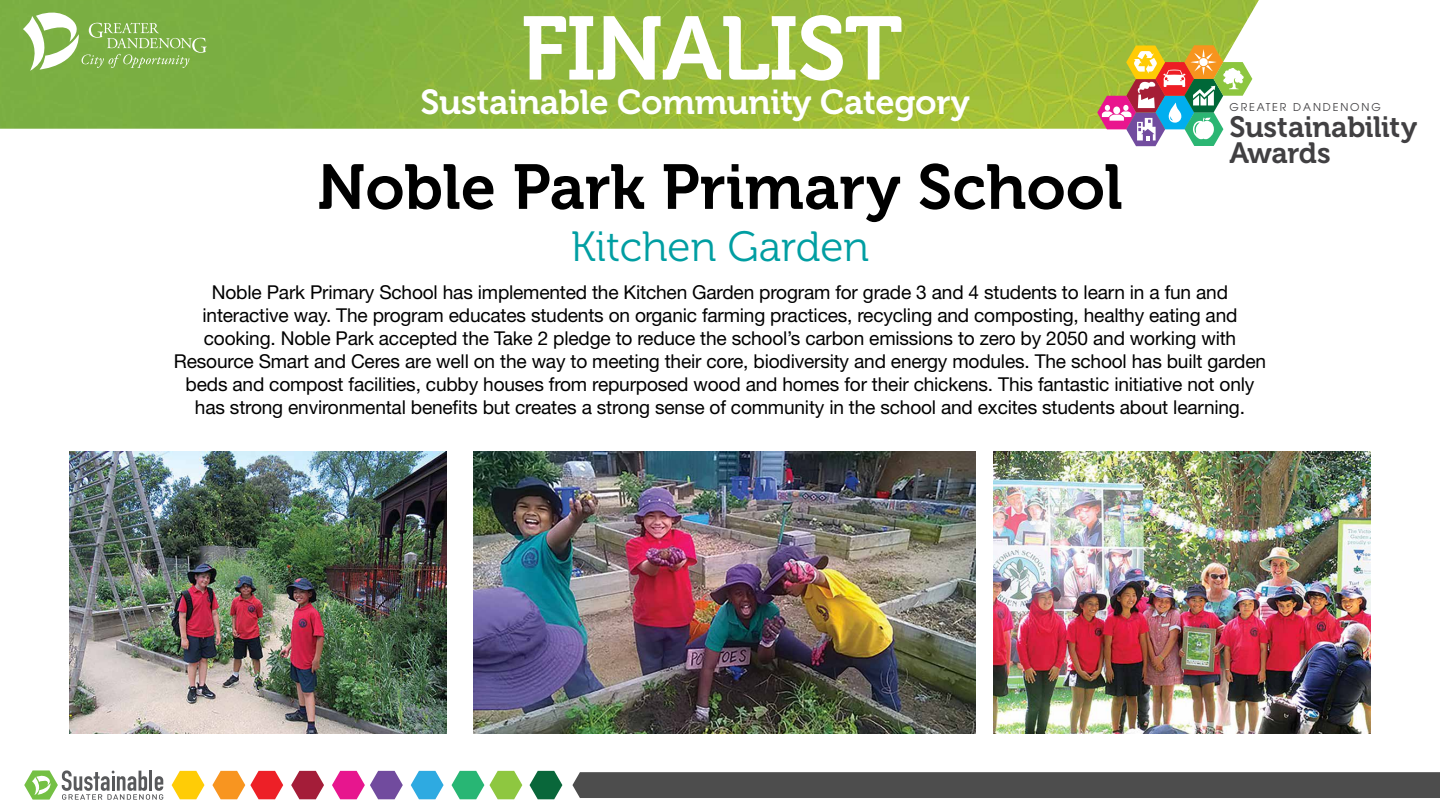
<style>
.page{position:relative;width:1440px;height:810px;background:#fff}
.page>*{position:absolute;margin:0;border:0;box-sizing:border-box;transform-origin:0 0}
.t1{font:89.4px "Museo 700";letter-spacing:-.02em;color:#fff}
.t2{font:63px "Museo 700";color:#000}
.t3{font:42.15px "Museo 300";color:#009ea2}
.t4{font:34.58px "Museo 700";letter-spacing:-.01em;color:#fff}
.t5{font:29.25px/25.6px "Museo 700";letter-spacing:-.015em;color:#414042}
.t6{font:19.12px/23px "Helvetica Neue";letter-spacing:-.01em;color:#000;text-align:center}
.t7{font:10.8px "Avant Garde";letter-spacing:.175em;color:#414042}
</style>
<div class="page">
<img style="left:0;top:0;width:1190px;height:129px">
<svg style="left:1190px;top:0;width:69px;height:80px;fill:#9bbc3d"></svg>
<svg style="left:23px;top:8px;width:184px;height:63px;background:#93bd65"></svg>
<svg style="left:1097px;top:45px;width:155px;height:101px"></svg>
<svg style="left:530px;top:771px;width:32px;height:28px"></svg>
<svg style="left:212px;top:771px;width:71px;height:28px"></svg>
<svg style="left:332px;top:771px;width:71px;height:28px"></svg>
<svg style="left:452px;top:771px;width:70px;height:28px"></svg>
<svg style="left:172px;top:771px;width:32px;height:28px"></svg>
<svg style="left:291px;top:771px;width:33px;height:28px"></svg>
<svg style="left:411px;top:771px;width:33px;height:28px"></svg>
<div style="left:572px;top:772px;width:868px;height:26px;background:#4d4d4d"></div>
<svg style="left:24px;top:770px;width:139px;height:30px"></svg>
<img style="left:994px;top:452px;width:376px;height:282px">
<img style="left:70px;top:452px;width:376px;height:282px">
<img style="left:473px;top:452px;width:503px;height:282px">
<h1 class="t1" style="left:521px;top:-1px;width:384px">FINALIST</h1>
<h3 class="t4" style="left:420px;top:83px;width:551px">Sustainable Community Category</h3>
<p class="t7" style="left:1229px;top:101px;width:153px">GREATER DANDENONG</p>
<h3 class="t5" style="left:1229px;top:115px;width:189px">Sustainability<br>Awards</h3>
<h2 class="t2" style="left:317px;top:152px;width:807px">Noble Park Primary School</h2>
<h3 class="t3" style="left:571px;top:224px;width:300px">Kitchen Garden</h3>
<p class="t6" style="left:174px;top:280px;width:1094px">Noble Park Primary School has implemented the Kitchen Garden program for grade 3 and 4 students to learn in a fun and interactive way. The program educates students on organic farming practices, recycling and composting, healthy eating and cooking. Noble Park accepted the Take 2 pledge to reduce the school’s carbon emissions to zero by 2050 and working with Resource Smart and Ceres are well on the way to meeting their core, biodiversity and energy modules. The school has built garden beds and compost facilities, cubby houses from repurposed wood and homes for their chickens. This fantastic initiative not only has strong environmental benefits but creates a strong sense of community in the school and excites students about learning.</p>
</div>
